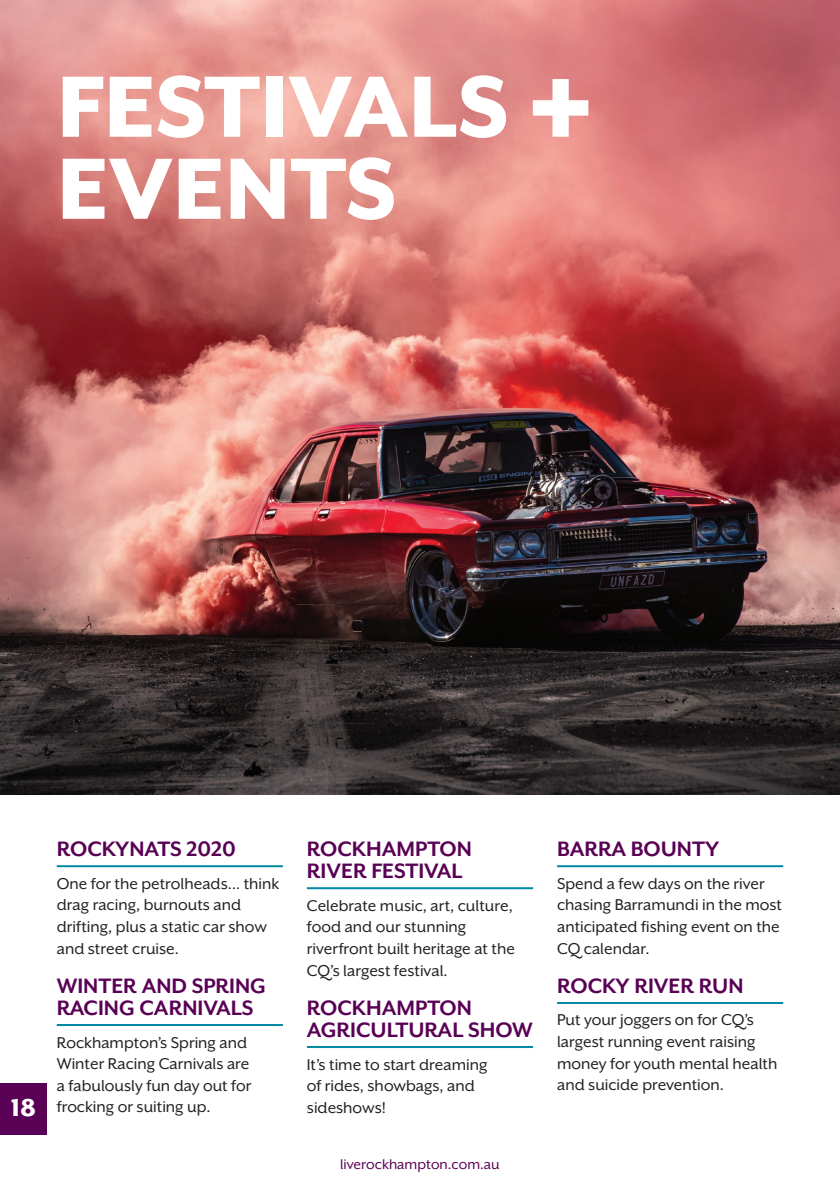
<style>
.page{position:relative;width:840px;height:1191px;background:#fff}
.page>*{position:absolute;margin:0;border:0;box-sizing:border-box;transform-origin:0 0}
.Heading_1{font:800 100px/82px "Mr Eaves XL San OT";color:#fff}
.t1{font:800 28px "Mr Eaves XL San OT";color:#fff}
.Suburb_Title{font:700 24px/22px "Mr Eaves XL San OT";color:#590155}
.t2{font:18px/21.6px "Mr Eaves XL San OT";color:#231f20}
.Schools_number{font:16px "Mr Eaves XL San OT";color:#590155}
.s1{font-family:"Museo Slab";font-weight:400}
</style>
<div class="page">
<img style="left:0;top:0;width:839px;height:794px">
<hr style="left:57px;top:865px;width:226px;height:2px;background:#008aa1">
<hr style="left:57px;top:1024px;width:226px;height:2px;background:#008aa1">
<hr style="left:307px;top:887px;width:225px;height:2px;background:#008aa1">
<hr style="left:307px;top:1046px;width:225px;height:2px;background:#008aa1">
<hr style="left:556px;top:865px;width:226px;height:2px;background:#008aa1">
<hr style="left:556px;top:1002px;width:226px;height:2px;background:#008aa1">
<div style="left:0;top:1083px;width:47px;height:51px;background:#590155"></div>
<p class="Heading_1" style="left:57px;top:66px;width:537px">FESTIVALS <span class="s1">+<br></span>EVENTS</p>
<h2 class="t1" style="left:11px;top:1093px;width:27px">18</h2>
<p class="Suburb_Title" style="left:57px;top:837px;width:181px">ROCKYNATS 2020</p>
<p class="t2" style="left:57px;top:872px;width:224px">One for the petrolheads… think drag racing, burnouts and drifting, plus a static car show and street cruise.</p>
<p class="Suburb_Title" style="left:57px;top:974px;width:211px">WINTER AND SPRING<br>RACING CARNIVALS</p>
<p class="t2" style="left:57px;top:1031px;width:196px">Rockhampton’s Spring and<br>Winter Racing Carnivals are a fabulously fun day out for frocking or suiting up.</p>
<p class="Suburb_Title" style="left:307px;top:837px;width:166px">ROCKHAMPTON<br>RIVER FESTIVAL</p>
<p class="t2" style="left:307px;top:894px;width:209px">Celebrate music, art, culture, food and our stunning riverfront built heritage at the<br>CQ’s largest festival.</p>
<p class="Suburb_Title" style="left:307px;top:996px;width:227px">ROCKHAMPTON<br>AGRICULTURAL SHOW</p>
<p class="t2" style="left:307px;top:1053px;width:182px">It’s time to start dreaming of rides, showbags, and sideshows!</p>
<p class="Schools_number" style="left:340px;top:1156px;width:161px">liverockhampton.com.au</p>
<p class="Suburb_Title" style="left:556px;top:837px;width:163px">BARRA BOUNTY</p>
<p class="t2" style="left:556px;top:872px;width:226px">Spend a few days on the river chasing Barramundi in the most anticipated fishing event on the<br>CQ calendar.</p>
<p class="Suburb_Title" style="left:556px;top:974px;width:188px">ROCKY RIVER RUN</p>
<p class="t2" style="left:556px;top:1009px;width:222px">Put your joggers on for CQ’s largest running event raising money for youth mental health and suicide prevention.</p>
</div>
